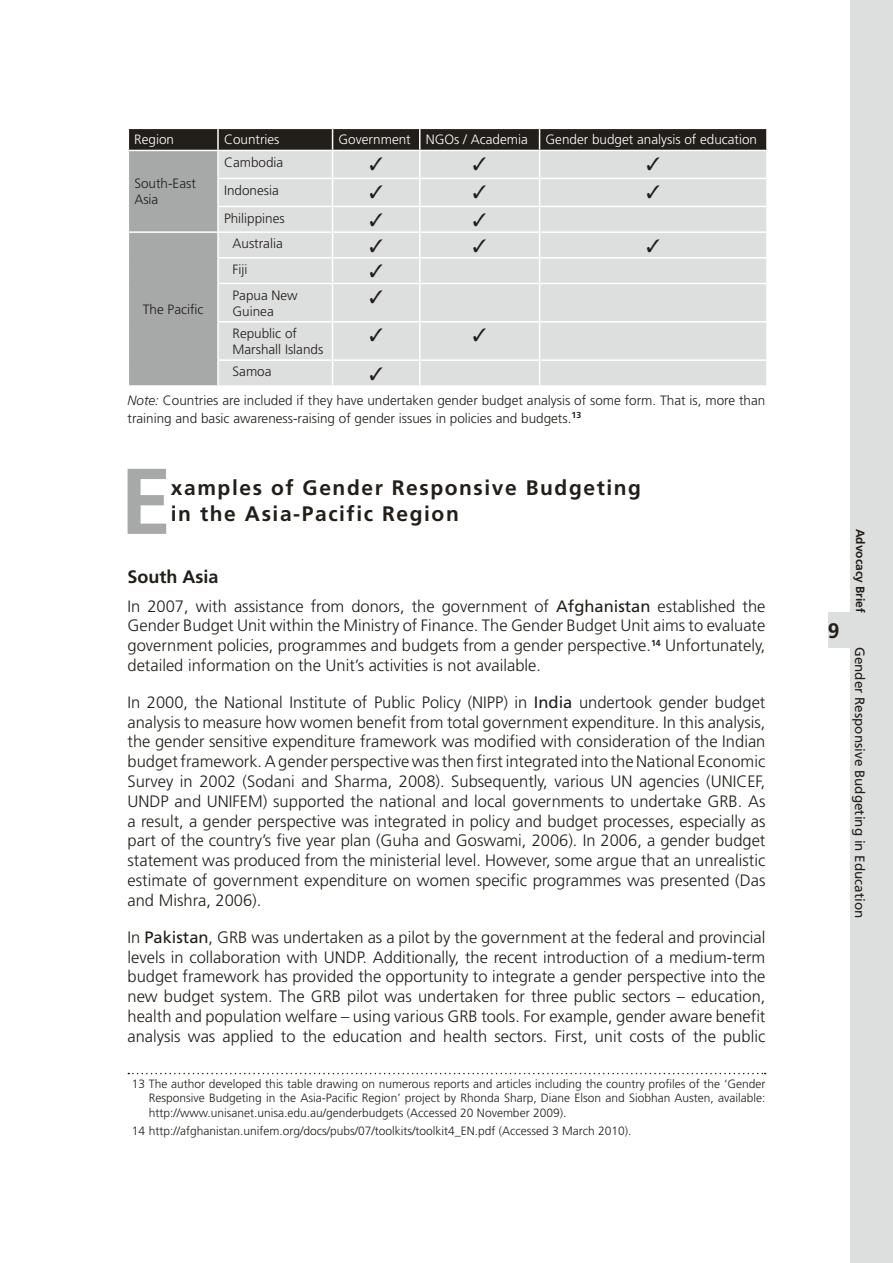
<style>
.page{position:relative;width:893px;height:1263px;background:#fff}
.page>*{position:absolute;margin:0;border:0;box-sizing:border-box;transform-origin:0 0}
.t1{font:700 93.15px "Frutiger";color:#a7a9a9}
.t2{font:700 21px/25.2px "Frutiger";letter-spacing:.075em;color:#221e19}
.t3{font:700 18px "Frutiger";color:#221e19}
.t4{font:300 16.5px/19.8px "Frutiger";color:#221e19;text-align:justify}
.t5{font:300 13.5px/16.2px "Frutiger";color:#221e19}
.t6{font:300 13.5px "Frutiger";color:#fff}
.t7{font:13.5px "Frutiger";color:#221e19}
.t8{font:300 12px/14.4px "Frutiger";color:#221e19;text-align:justify}
.t9{font:700 12px "Frutiger";color:#221e19}
.s1{font-style:italic}
.s2{font-weight:400}
</style>
<div class="page">
<div style="left:851px;top:0;width:42px;height:1263px;background:#dddede"></div>
<div style="left:828px;top:612px;width:52px;height:35px;background:#dddede"></div>
<svg style="left:128px;top:1073px;width:638px;height:1px"></svg>
<svg style="left:128px;top:128px;width:639px;height:258px;background:#c9cac9"></svg>
<p class="t6" style="left:134px;top:132px;width:41px">Region</p>
<p class="t6" style="left:224px;top:132px;width:57px">Countries</p>
<p class="t6" style="left:339px;top:132px;width:191px">Government NGOs / Academia</p>
<p class="t6" style="left:546px;top:132px;width:213px">Gender budget analysis of education</p>
<p class="t5" style="left:134px;top:176px;width:63px">South-East<br>Asia</p>
<p class="t5" style="left:224px;top:154px;width:61px">Cambodia</p>
<p class="t5" style="left:224px;top:182px;width:56px">Indonesia</p>
<p class="t5" style="left:224px;top:210px;width:62px">Philippines</p>
<p class="t5" style="left:232px;top:236px;width:52px">Australia</p>
<p class="t5" style="left:232px;top:261px;width:16px">Fiji</p>
<p class="t5" style="left:232px;top:287px;width:67px">Papua New<br>Guinea</p>
<p class="t5" style="left:232px;top:325px;width:92px">Republic of<br>Marshall Islands</p>
<p class="t5" style="left:232px;top:364px;width:41px">Samoa</p>
<p class="t5" style="left:128px;top:392px;width:639px;line-height:18px"><span class="s1">Note:</span> Countries are included if they have undertaken gender budget analysis of some form. That is, more than training and basic awareness-raising of gender issues in policies and budgets.<sup>13</sup></p>
<p class="t5" style="left:143px;top:302px;width:62px">The Pacific</p>
<h1 class="t1" style="left:120px;top:447px;width:53px">E</h1>
<p class="t2" style="left:171px;top:476px;width:472px">xamples of Gender Responsive Budgeting in the Asia-Pacific Region</p>
<p class="t3" style="left:128px;top:566px;width:93px">South Asia</p>
<p class="t4" style="left:128px;top:596px;width:639px">In 2007, with assistance from donors, the government of <span class="s2">Afghanistan</span> established the Gender Budget Unit within the Ministry of Finance. The Gender Budget Unit aims to evaluate government policies, programmes and budgets from a gender perspective.<sup>14</sup> Unfortunately, detailed information on the Unit’s activities is not available.</p>
<p class="t4" style="left:128px;top:692px;width:639px">In 2000, the National Institute of Public Policy (NIPP) in <span class="s2">India</span> undertook gender budget analysis to measure how women benefit from total government expenditure. In this analysis, the gender sensitive expenditure framework was modified with consideration of the Indian budget framework. A gender perspective was then first integrated into the National Economic Survey in 2002 (Sodani and Sharma, 2008). Subsequently, various UN agencies (UNICEF, UNDP and UNIFEM) supported the national and local governments to undertake GRB. As a result, a gender perspective was integrated in policy and budget processes, especially as part of the country’s five year plan (Guha and Goswami, 2006). In 2006, a gender budget statement was produced from the ministerial level. However, some argue that an unrealistic estimate of government expenditure on women specific programmes was presented (Das and Mishra, 2006).</p>
<p class="t4" style="left:128px;top:927px;width:639px">In <span class="s2">Pakistan</span>, GRB was undertaken as a pilot by the government at the federal and provincial levels in collaboration with UNDP. Additionally, the recent introduction of a medium-term budget framework has provided the opportunity to integrate a gender perspective into the new budget system. The GRB pilot was undertaken for three public sectors – education, health and population welfare – using various GRB tools. For example, gender aware benefit analysis was applied to the education and health sectors. First, unit costs of the public</p>
<p class="t8" style="left:149px;top:1077px;width:618px;text-indent:-17px">13 The author developed this table drawing on numerous reports and articles including the country profiles of the ‘Gender Responsive Budgeting in the Asia-Pacific Region’ project by Rhonda Sharp, Diane Elson and Siobhan Austen, available: http://www.unisanet.unisa.edu.au/genderbudgets (Accessed 20 November 2009).</p>
<p class="t8" style="left:132px;top:1124px;width:501px">14 http://afghanistan.unifem.org/docs/pubs/07/toolkits/toolkit4_EN.pdf (Accessed 3 March 2010).</p>
<p class="t2" style="left:828px;top:618px;width:13px">9</p>
<p class="t9" style="left:867px;top:529px;width:86px;rotate:90deg">Advocacy Brief</p>
<p class="t7" style="left:868px;top:647px;width:273px;rotate:90deg">Gender Responsive Budgeting in Education</p>
</div>
